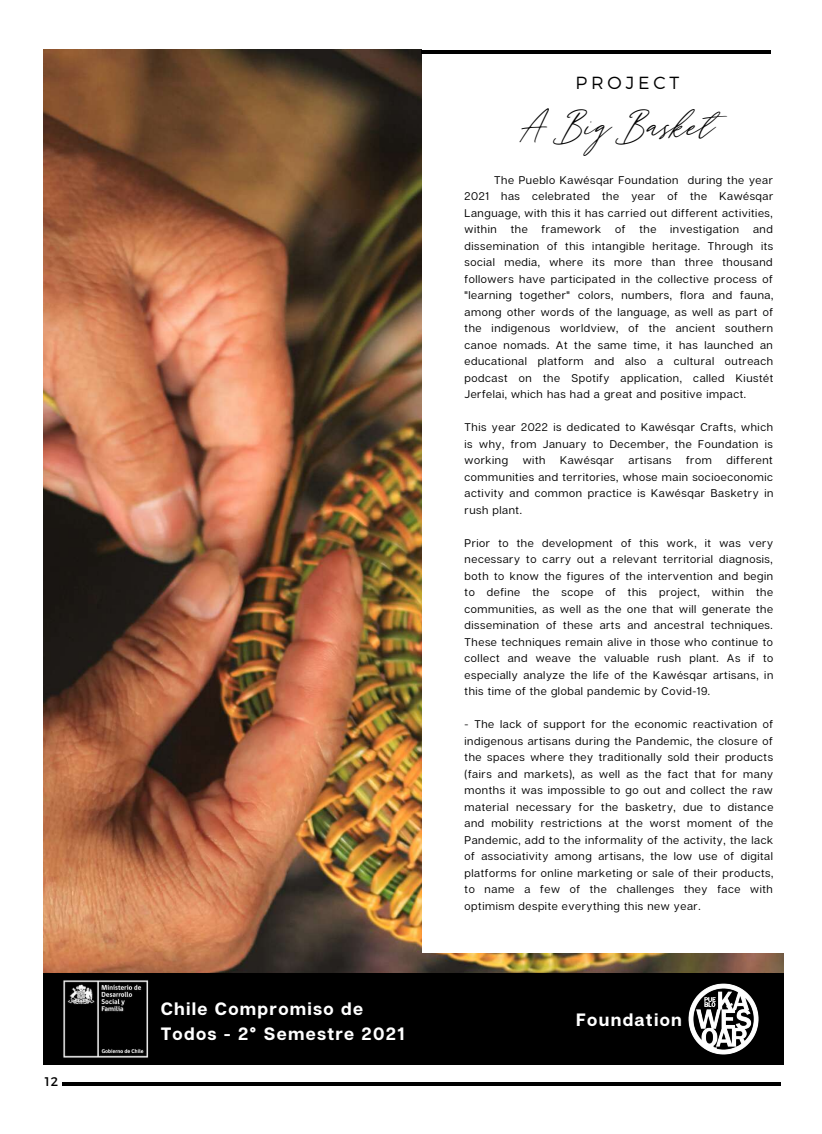
<style>
.page{position:relative;width:822px;height:1134px;background:#fff}
.page>*{position:absolute;margin:0;border:0;box-sizing:border-box;transform-origin:0 0}
.t1{font:46.9px "Tantinotes";color:#000}
.t2{font:700 17.9px/25px "Articulat CF";letter-spacing:.07em;color:#fff}
.t3{font:300 17.6px "Montserrat";letter-spacing:.22em;color:#000}
.t4{font:12.5px "Montserrat";color:#000}
.t5{font:11.1px/16.5px "Articulat CF";letter-spacing:.05em;color:#000;text-align:justify}
</style>
<div class="page">
<img style="left:44px;top:50px;width:739px;height:923px">
<div style="left:422px;top:0;width:400px;height:953px;background:#fff"></div>
<hr style="left:422px;top:50px;width:349px;height:4px;background:#000">
<hr style="left:63px;top:1082px;width:718px;height:4px;background:#000">
<div style="left:44px;top:973px;width:740px;height:92px;background:#000"></div>
<img style="left:63px;top:980px;width:86px;height:78px">
<img style="left:688px;top:983px;width:71px;height:72px">
<p class="t4" style="left:45px;top:1073px;width:15px">12</p>
<h3 class="t3" style="left:575px;top:71px;width:105px">PROJECT</h3>
<h1 class="t1" style="left:523px;top:101px;width:194px">A Big Basket</h1>
<p class="t5" style="left:465px;top:171px;width:310px;text-indent:30px">The Pueblo Kawésqar Foundation during the year 2021 has celebrated the year of the Kawésqar Language, with this it has carried out different activities, within the framework of the investigation and dissemination of this intangible heritage. Through its social media, where its more than three thousand followers have participated in the collective process of "learning together" colors, numbers, flora and fauna, among other words of the language, as well as part of the indigenous worldview, of the ancient southern canoe nomads. At the same time, it has launched an educational platform and also a cultural outreach podcast on the Spotify application, called Kiustét Jerfelai, which has had a great and positive impact.</p>
<p class="t5" style="left:465px;top:419px;width:310px">This year 2022 is dedicated to Kawésqar Crafts, which is why, from January to December, the Foundation is working</p>
<p class="t5" style="left:465px;top:452px;width:310px;text-indent:262px">different communities and territories, whose main socioeconomic activity and common practice is Kawésqar Basketry in rush plant.</p>
<p class="t5" style="left:465px;top:534px;width:310px">Prior to the development of this work, it was very necessary to carry out a relevant territorial diagnosis, both to know the figures of the intervention and begin to define the scope of this project, within the communities, as well as the one that will generate the dissemination of these arts and ancestral techniques.<br>These techniques remain alive in those who continue to collect and weave the valuable rush plant. As if to especially analyze the life of the Kawésqar artisans, in this time of the global pandemic by Covid-19.</p>
<p class="t5" style="left:465px;top:716px;width:310px">- The lack of support for the economic reactivation of indigenous artisans during the Pandemic, the closure of the spaces where they traditionally sold their products (fairs and markets), as well as the fact that for many months it was impossible to go out and collect the raw material necessary for the basketry, due to distance and mobility restrictions at the worst moment of the Pandemic, add to the informality of the activity, the lack of associativity among artisans, the low use of digital platforms for online marketing or sale of their products, to name a few of the challenges they face with optimism despite everything this new year.</p>
<p class="t5" style="left:523px;top:452px;width:24px">with</p>
<p class="t5" style="left:560px;top:452px;width:55px">Kawésqar</p>
<p class="t5" style="left:629px;top:452px;width:44px">artisans</p>
<p class="t5" style="left:686px;top:452px;width:27px">from</p>
<h2 class="t2" style="left:161px;top:996px;width:245px">Chile Compromiso de<br>Todos - 2° Semestre 2021</h2>
<h2 class="t2" style="left:576px;top:1006px;width:107px">Foundation</h2>
</div>
